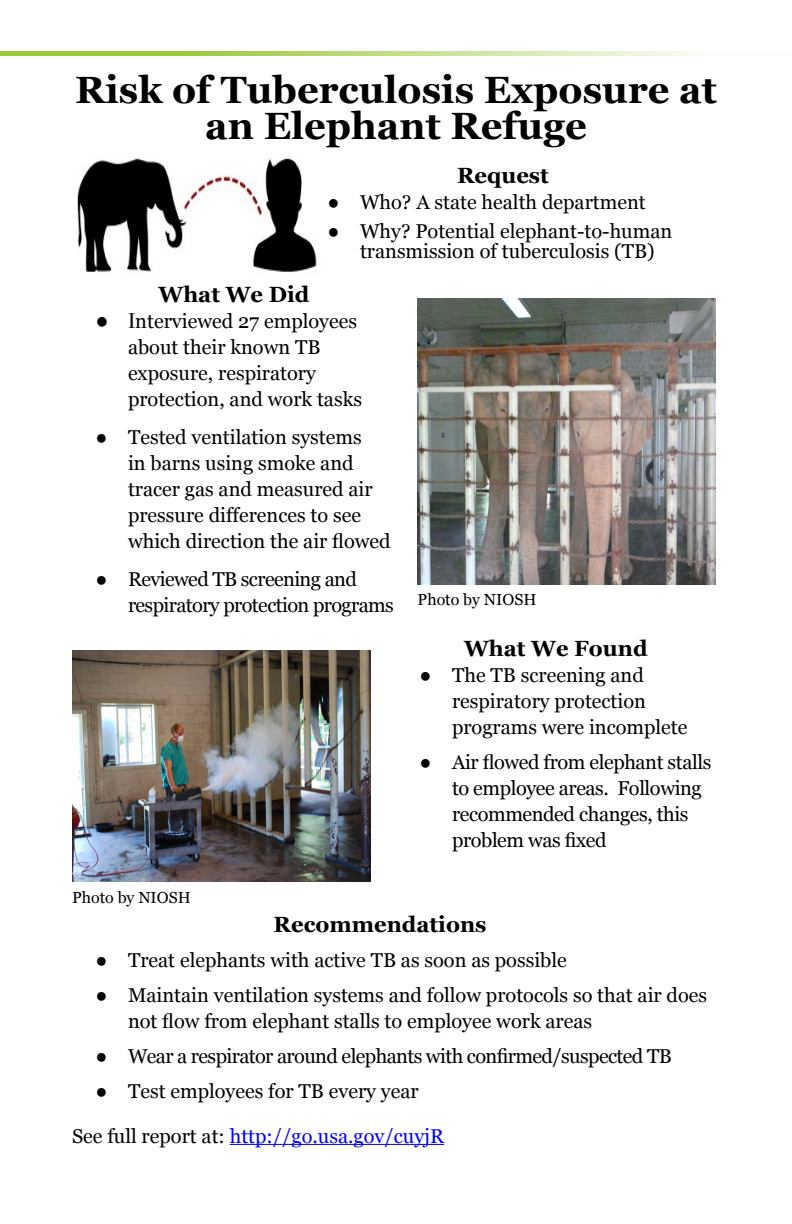
<style>
.page{position:relative;width:792px;height:1224px;background:#fff}
.page>*{position:absolute;margin:0;border:0;box-sizing:border-box;transform-origin:0 0}
.t1{font:700 38px/36px "Georgia";color:#000;text-align:center}
.t2{font:700 22px "Georgia";color:#000}
.t3{font:20px/26px "Georgia";color:#000}
.t4{font:20px/26px "Georgia";letter-spacing:-.03em;color:#000}
.t5{font:20px/26px "Georgia";letter-spacing:-.02em;color:#000}
.t6{font:20px "Georgia";color:#00f}
.t7{font:16px "Georgia";color:#000}
.s1{font-family:"Tahoma";font-weight:700}
.s2{font-family:"Tahoma";font-weight:700;font-size:22px}
.s3{font-family:"Times New Roman";font-size:22px}
.s4{color:#000}
</style>
<div class="page">
<svg style="left:0;top:52px;width:701px;height:4px;background:#bddc80"></svg>
<img style="left:77px;top:158px;width:240px;height:114px">
<img style="left:418px;top:298px;width:298px;height:287px">
<img style="left:72px;top:651px;width:298px;height:230px">
<hr style="left:230px;top:1144px;width:214px;height:1px;background:#00f">
<p class="t1" style="left:75px;top:72px;width:643px">Risk of Tuberculosis Exposure at an Elephant Refuge</p>
<p class="t2" style="left:457px;top:161px;width:93px">Request</p>
<p class="t3" style="left:328px;top:189px;width:320px"><span class="s1">●</span> Who? A state health department</p>
<p class="t3" style="left:360px;top:221px;width:314px;line-height:20px;text-indent:-32px"><span class="s1">●</span> Why? Potential elephant-to-human transmission of tuberculosis (TB)</p>
<p class="t2" style="left:159px;top:280px;width:152px">What We Did</p>
<p class="t3" style="left:128px;top:308px;width:236px;text-indent:-32px"><span class="s2">●</span> <span class="s3">I</span>nterviewed 27 employees about their known TB exposure, respiratory protection, and work tasks</p>
<p class="t3" style="left:128px;top:424px;width:264px;text-indent:-32px"><span class="s1">●</span> Tested ventilation systems<br>in barns using smoke and tracer gas and measured air pressure differences to see which direction the air flowed</p>
<p class="t4" style="left:128px;top:566px;width:267px;text-indent:-32px"><span class="s1">●</span> Reviewed TB screening and respiratory protection programs</p>
<p class="t7" style="left:72px;top:888px;width:120px">Photo by NIOSH</p>
<p class="t7" style="left:418px;top:590px;width:120px">Photo by NIOSH</p>
<p class="t2" style="left:464px;top:634px;width:185px">What We Found</p>
<p class="t3" style="left:452px;top:663px;width:237px;text-indent:-32px"><span class="s1">●</span> The TB screening and respiratory protection programs were incomplete</p>
<p class="t5" style="left:452px;top:750px;width:261px;text-indent:-32px"><span class="s1">●</span> Air flowed from elephant stalls to employee areas. Following recommended changes, this problem was fixed</p>
<p class="t2" style="left:274px;top:911px;width:214px">Recommendations</p>
<p class="t3" style="left:96px;top:948px;width:473px"><span class="s1">●</span> Treat elephants with active TB as soon as possible</p>
<p class="t3" style="left:128px;top:983px;width:581px;text-indent:-32px"><span class="s1">●</span> Maintain ventilation systems and follow protocols so that air does not flow from elephant stalls to employee work areas</p>
<p class="t4" style="left:96px;top:1044px;width:578px"><span class="s1">●</span> Wear a respirator around elephants with confirmed/suspected TB</p>
<p class="t3" style="left:96px;top:1079px;width:325px"><span class="s1">●</span> Test employees for TB every year</p>
<p class="t6" style="left:72px;top:1124px;width:374px"><span class="s4">See full report at:</span> http://go.usa.gov/cuyjR</p>
</div>
